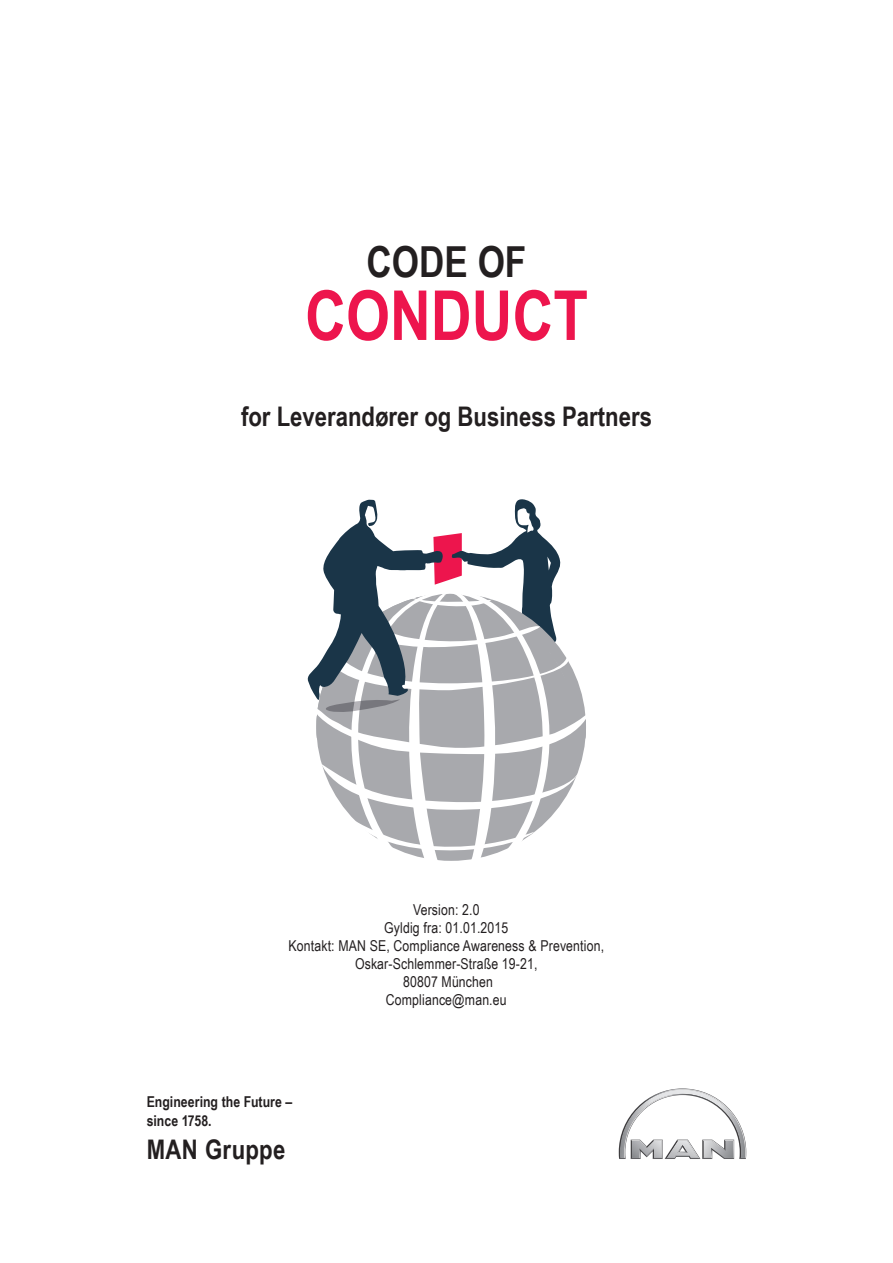
<style>
.page{position:relative;width:893px;height:1263px;background:#fff}
.page>*{position:absolute;margin:0;border:0;box-sizing:border-box;transform-origin:0 0}
.t1{font:700 69px "Arial Narrow";color:#ed154d}
.t2{font:700 42.75px "Arial Narrow";color:#231f20}
.t3{font:700 27px "Arial Narrow";color:#231f20}
._03_Zwischenhead{font:15px "Arial Narrow";letter-spacing:.01em;color:#231f20}
.t4{font:700 15px "Arial Narrow";color:#231f20}
</style>
<div class="page">
<svg style="left:619px;top:1088px;width:127px;height:71px"></svg>
<svg style="left:307px;top:499px;width:279px;height:362px"></svg>
<p class="t2" style="left:367px;top:230px;width:161px">CODE OF</p>
<p class="t1" style="left:305px;top:263px;width:284px">CONDUCT</p>
<p class="t3" style="left:241px;top:396px;width:412px">for Leverandører og Business Partners</p>
<p class="_03_Zwischenhead" style="left:413px;top:898px;width:68px">Version: 2.0</p>
<p class="_03_Zwischenhead" style="left:384px;top:916px;width:126px">Gyldig fra: 01.01.2015</p>
<p class="_03_Zwischenhead" style="left:288px;top:934px;width:317px">Kontakt: MAN SE, Compliance Awareness &amp; Prevention,</p>
<p class="_03_Zwischenhead" style="left:355px;top:952px;width:184px">Oskar-Schlemmer-Straße 19-21,</p>
<p class="_03_Zwischenhead" style="left:403px;top:970px;width:92px">80807 München</p>
<p class="_03_Zwischenhead" style="left:386px;top:988px;width:122px">Compliance@man.eu</p>
<p class="t4" style="left:147px;top:1090px;width:147px">Engineering the Future –</p>
<p class="t4" style="left:147px;top:1109px;width:66px">since 1758.</p>
<p class="t3" style="left:147px;top:1129px;width:140px">MAN Gruppe</p>
</div>
